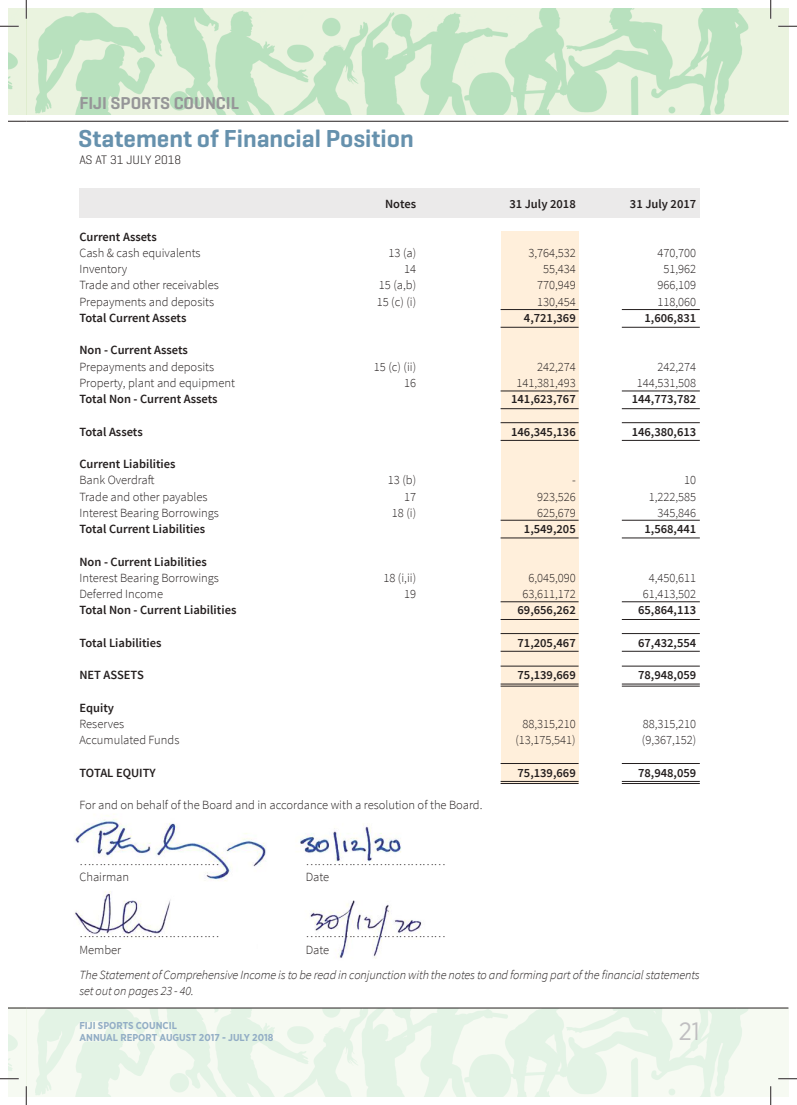
<style>
.page{position:relative;width:797px;height:1105px;background:#fff}
.page>*{position:absolute;margin:0;border:0;box-sizing:border-box;transform-origin:0 0}
.t1{font:600 25px "Geogrotesque";color:#6691ad}
.t2{font:25px "Gotham Narrow";color:#c0bfc1}
.t3{font:600 17.5px "Geogrotesque";color:#969698}
.t4{font:300 12.5px "Source Sans Pro";color:#241f1f}
.t5{font:600 12.5px "Source Sans Pro";color:#241f1f}
.t6{font:italic 300 12.5px/16.2px "Source Sans Pro";letter-spacing:-.01em;color:#241f1f}
.t7{font:300 12.5px "Geogrotesque";color:#241f1f}
.t8{font:700 10px/12px "Gotham Narrow";color:#92adc5}
</style>
<div class="page">
<img style="left:9px;top:1009px;width:779px;height:87px">
<svg style="left:9px;top:121px;width:17px;height:1px"></svg>
<hr style="left:26px;top:121px;width:762px;height:1px;background:#241f1f">
<img style="left:9px;top:9px;width:779px;height:106px">
<svg style="left:9px;top:1008px;width:17px;height:1px"></svg>
<hr style="left:26px;top:1008px;width:762px;height:1px;background:#241f1f">
<img style="left:74px;top:815px;width:348px;height:144px">
<div style="left:500px;top:232px;width:78px;height:552px;background:#ffefdb"></div>
<div style="left:79px;top:189px;width:620px;height:29px;background:#ebeaea"></div>
<hr style="left:500px;top:309px;width:78px;height:1px;background:#241f1f">
<hr style="left:500px;top:391px;width:78px;height:1px;background:#241f1f">
<hr style="left:500px;top:422px;width:78px;height:1px;background:#241f1f">
<hr style="left:500px;top:520px;width:78px;height:1px;background:#241f1f">
<hr style="left:500px;top:601px;width:78px;height:1px;background:#241f1f">
<hr style="left:500px;top:633px;width:78px;height:1px;background:#241f1f">
<hr style="left:500px;top:666px;width:78px;height:1px;background:#241f1f">
<hr style="left:500px;top:763px;width:78px;height:1px;background:#241f1f">
<hr style="left:500px;top:327px;width:78px;height:1px;background:#241f1f">
<hr style="left:500px;top:408px;width:78px;height:1px;background:#241f1f">
<hr style="left:500px;top:440px;width:78px;height:1px;background:#241f1f">
<hr style="left:500px;top:538px;width:78px;height:1px;background:#241f1f">
<hr style="left:500px;top:619px;width:78px;height:1px;background:#241f1f">
<hr style="left:500px;top:651px;width:78px;height:1px;background:#241f1f">
<hr style="left:500px;top:684px;width:78px;height:1px;background:#241f1f">
<hr style="left:500px;top:686px;width:78px;height:1px;background:#241f1f">
<hr style="left:500px;top:781px;width:78px;height:1px;background:#241f1f">
<hr style="left:500px;top:783px;width:78px;height:1px;background:#241f1f">
<hr style="left:622px;top:309px;width:77px;height:1px;background:#241f1f">
<hr style="left:622px;top:391px;width:77px;height:1px;background:#241f1f">
<hr style="left:622px;top:422px;width:77px;height:1px;background:#241f1f">
<hr style="left:622px;top:520px;width:77px;height:1px;background:#241f1f">
<hr style="left:622px;top:601px;width:77px;height:1px;background:#241f1f">
<hr style="left:622px;top:633px;width:77px;height:1px;background:#241f1f">
<hr style="left:622px;top:666px;width:77px;height:1px;background:#241f1f">
<hr style="left:622px;top:763px;width:77px;height:1px;background:#241f1f">
<hr style="left:622px;top:327px;width:77px;height:1px;background:#241f1f">
<hr style="left:622px;top:408px;width:77px;height:1px;background:#241f1f">
<hr style="left:622px;top:440px;width:77px;height:1px;background:#241f1f">
<hr style="left:622px;top:538px;width:77px;height:1px;background:#241f1f">
<hr style="left:622px;top:619px;width:77px;height:1px;background:#241f1f">
<hr style="left:622px;top:651px;width:77px;height:1px;background:#241f1f">
<hr style="left:622px;top:684px;width:77px;height:1px;background:#241f1f">
<hr style="left:622px;top:686px;width:77px;height:1px;background:#241f1f">
<hr style="left:622px;top:781px;width:77px;height:1px;background:#241f1f">
<hr style="left:622px;top:783px;width:77px;height:1px;background:#241f1f">
<svg style="left:0;top:25px;width:19px;height:2px"></svg>
<svg style="left:778px;top:25px;width:19px;height:2px"></svg>
<svg style="left:0;top:1078px;width:19px;height:1px"></svg>
<svg style="left:778px;top:1078px;width:19px;height:1px"></svg>
<svg style="left:25px;top:0;width:2px;height:19px"></svg>
<svg style="left:25px;top:1086px;width:2px;height:19px"></svg>
<svg style="left:770px;top:0;width:1px;height:19px"></svg>
<svg style="left:770px;top:1086px;width:1px;height:19px"></svg>
<h2 class="t3" style="left:79px;top:92px;width:161px">FIJI SPORTS COUNCIL</h2>
<h1 class="t1" style="left:78px;top:123px;width:337px">Statement of Financial Position</h1>
<p class="t7" style="left:79px;top:152px;width:103px">AS AT 31 JULY 2018</p>
<p class="t5" style="left:385px;top:196px;width:33px">Notes</p>
<p class="t5" style="left:509px;top:196px;width:68px">31 July 2018</p>
<p class="t5" style="left:630px;top:196px;width:68px">31 July 2017</p>
<p class="t5" style="left:79px;top:228px;width:79px">Current Assets</p>
<p class="t4" style="left:79px;top:245px;width:123px">Cash &amp; cash equivalents</p>
<p class="t4" style="left:388px;top:245px;width:29px">13 (a)</p>
<p class="t4" style="left:528px;top:245px;width:49px">3,764,532</p>
<p class="t4" style="left:657px;top:245px;width:40px">470,700</p>
<p class="t4" style="left:79px;top:261px;width:49px">Inventory</p>
<p class="t4" style="left:404px;top:261px;width:13px">14</p>
<p class="t4" style="left:543px;top:261px;width:34px">55,434</p>
<p class="t4" style="left:663px;top:261px;width:34px">51,962</p>
<p class="t4" style="left:79px;top:277px;width:141px">Trade and other receivables</p>
<p class="t4" style="left:379px;top:277px;width:39px">15 (a,b)</p>
<p class="t4" style="left:537px;top:277px;width:40px">770,949</p>
<p class="t4" style="left:657px;top:277px;width:40px">966,109</p>
<p class="t4" style="left:79px;top:294px;width:136px">Prepayments and deposits</p>
<p class="t4" style="left:377px;top:294px;width:41px">15 (c) (i)</p>
<p class="t4" style="left:537px;top:294px;width:40px">130,454</p>
<p class="t4" style="left:657px;top:294px;width:40px">118,060</p>
<p class="t5" style="left:79px;top:310px;width:108px">Total Current Assets</p>
<p class="t5" style="left:524px;top:310px;width:53px">4,721,369</p>
<p class="t5" style="left:644px;top:310px;width:53px">1,606,831</p>
<p class="t5" style="left:79px;top:342px;width:110px">Non - Current Assets</p>
<p class="t4" style="left:79px;top:359px;width:136px">Prepayments and deposits</p>
<p class="t4" style="left:374px;top:359px;width:44px">15 (c) (ii)</p>
<p class="t4" style="left:537px;top:359px;width:40px">242,274</p>
<p class="t4" style="left:657px;top:359px;width:40px">242,274</p>
<p class="t4" style="left:79px;top:375px;width:157px">Property, plant and equipment</p>
<p class="t4" style="left:404px;top:375px;width:13px">16</p>
<p class="t4" style="left:516px;top:375px;width:61px">141,381,493</p>
<p class="t4" style="left:637px;top:375px;width:61px">144,531,508</p>
<p class="t5" style="left:79px;top:391px;width:140px">Total Non - Current Assets</p>
<p class="t5" style="left:511px;top:391px;width:66px">141,623,767</p>
<p class="t5" style="left:631px;top:391px;width:66px">144,773,782</p>
<p class="t5" style="left:79px;top:423px;width:65px">Total Assets</p>
<p class="t5" style="left:511px;top:423px;width:66px">146,345,136</p>
<p class="t5" style="left:631px;top:423px;width:66px">146,380,613</p>
<p class="t5" style="left:79px;top:456px;width:98px">Current Liabilities</p>
<p class="t4" style="left:79px;top:472px;width:77px">Bank Overdraft</p>
<p class="t4" style="left:388px;top:472px;width:30px">13 (b)</p>
<p class="t4" style="left:572px;top:472px;width:5px">-</p>
<p class="t4" style="left:684px;top:472px;width:13px">10</p>
<p class="t4" style="left:79px;top:489px;width:130px">Trade and other payables</p>
<p class="t4" style="left:404px;top:489px;width:13px">17</p>
<p class="t4" style="left:537px;top:489px;width:40px">923,526</p>
<p class="t4" style="left:649px;top:489px;width:49px">1,222,585</p>
<p class="t4" style="left:79px;top:505px;width:141px">Interest Bearing Borrowings</p>
<p class="t4" style="left:392px;top:505px;width:26px">18 (i)</p>
<p class="t4" style="left:537px;top:505px;width:40px">625,679</p>
<p class="t4" style="left:657px;top:505px;width:40px">345,846</p>
<p class="t5" style="left:79px;top:521px;width:127px">Total Current Liabilities</p>
<p class="t5" style="left:524px;top:521px;width:53px">1,549,205</p>
<p class="t5" style="left:644px;top:521px;width:53px">1,568,441</p>
<p class="t5" style="left:79px;top:553px;width:129px">Non - Current Liabilities</p>
<p class="t4" style="left:79px;top:570px;width:141px">Interest Bearing Borrowings</p>
<p class="t4" style="left:383px;top:570px;width:34px">18 (i,ii)</p>
<p class="t4" style="left:528px;top:570px;width:49px">6,045,090</p>
<p class="t4" style="left:649px;top:570px;width:49px">4,450,611</p>
<p class="t4" style="left:79px;top:586px;width:85px">Deferred Income</p>
<p class="t4" style="left:404px;top:586px;width:13px">19</p>
<p class="t4" style="left:522px;top:586px;width:55px">63,611,172</p>
<p class="t4" style="left:643px;top:586px;width:55px">61,413,502</p>
<p class="t5" style="left:79px;top:602px;width:158px">Total Non - Current Liabilities</p>
<p class="t5" style="left:517px;top:602px;width:60px">69,656,262</p>
<p class="t5" style="left:638px;top:602px;width:60px">65,864,113</p>
<p class="t5" style="left:79px;top:635px;width:84px">Total Liabilities</p>
<p class="t5" style="left:517px;top:635px;width:60px">71,205,467</p>
<p class="t5" style="left:638px;top:635px;width:60px">67,432,554</p>
<p class="t5" style="left:79px;top:667px;width:66px">NET ASSETS</p>
<p class="t5" style="left:517px;top:667px;width:60px">75,139,669</p>
<p class="t5" style="left:638px;top:667px;width:60px">78,948,059</p>
<p class="t5" style="left:79px;top:700px;width:36px">Equity</p>
<p class="t4" style="left:79px;top:716px;width:46px">Reserves</p>
<p class="t4" style="left:522px;top:716px;width:55px">88,315,210</p>
<p class="t4" style="left:643px;top:716px;width:55px">88,315,210</p>
<p class="t4" style="left:79px;top:732px;width:101px">Accumulated Funds</p>
<p class="t4" style="left:515px;top:732px;width:62px">(13,175,541)</p>
<p class="t4" style="left:642px;top:732px;width:56px">(9,367,152)</p>
<p class="t5" style="left:79px;top:765px;width:78px">TOTAL EQUITY</p>
<p class="t5" style="left:517px;top:765px;width:60px">75,139,669</p>
<p class="t5" style="left:638px;top:765px;width:60px">78,948,059</p>
<p class="t4" style="left:79px;top:797px;width:404px">For and on behalf of the Board and in accordance with a resolution of the Board.</p>
<p class="t4" style="left:79px;top:853px;width:141px">………………………………</p>
<p class="t4" style="left:306px;top:853px;width:141px">………………………………</p>
<p class="t4" style="left:79px;top:870px;width:51px">Chairman</p>
<p class="t4" style="left:306px;top:870px;width:25px">Date</p>
<p class="t4" style="left:79px;top:925px;width:141px">………………………………</p>
<p class="t4" style="left:306px;top:925px;width:141px">………………………………</p>
<p class="t4" style="left:79px;top:942px;width:43px">Member</p>
<p class="t4" style="left:306px;top:942px;width:25px">Date</p>
<p class="t6" style="left:79px;top:967px;width:622px">The Statement of Comprehensive Income is to be read in conjunction with the notes to and forming part of the financial statements set out on pages 23 - 40.</p>
<p class="t8" style="left:79px;top:1020px;width:195px">FIJI SPORTS COUNCIL<br>ANNUAL REPORT AUGUST 2017 - JULY 2018</p>
<h1 class="t2" style="left:679px;top:1016px;width:22px">21</h1>
</div>
